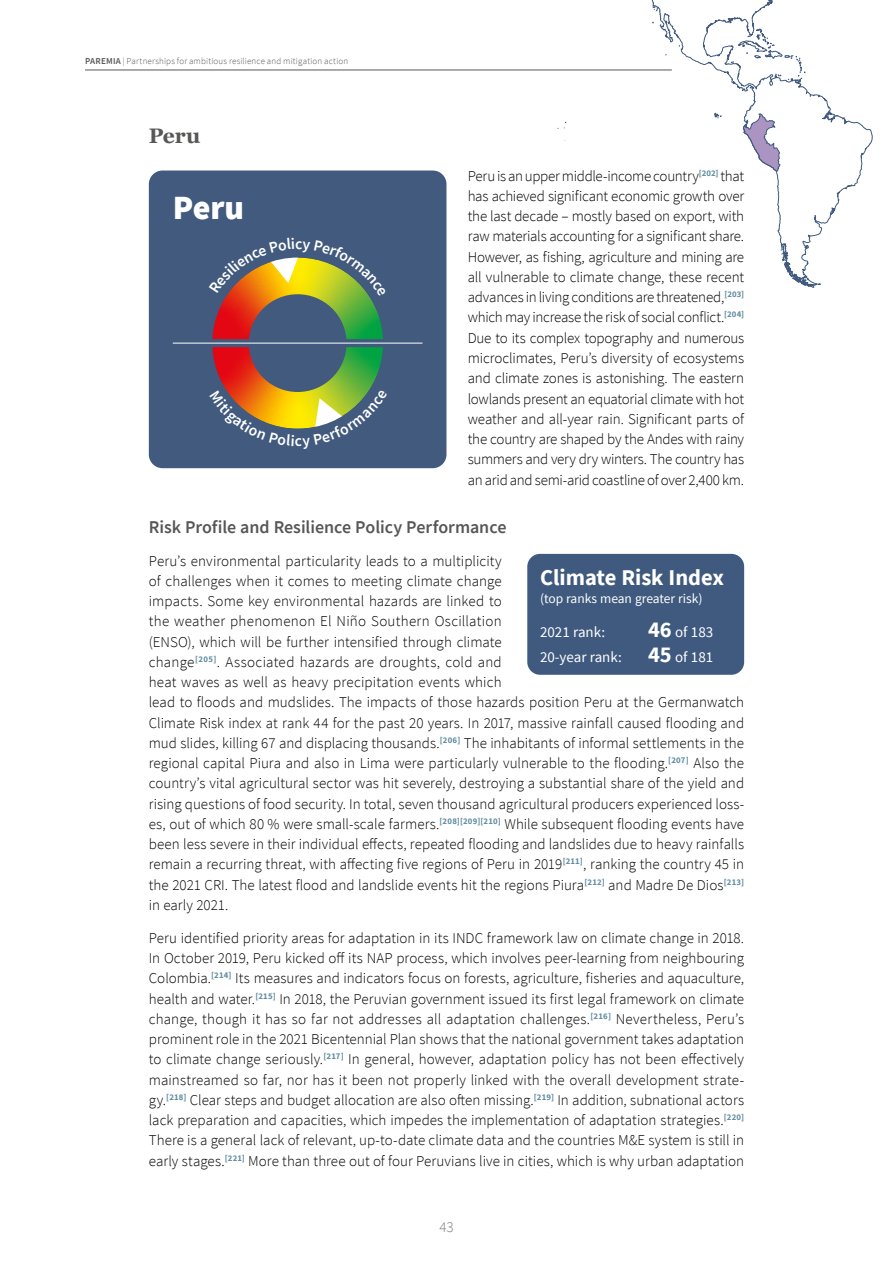
<style>
.page{position:relative;width:893px;height:1263px;background:#fff}
.page>*{position:absolute;margin:0;border:0;box-sizing:border-box;transform-origin:0 0}
.t1{font:900 33.9px "Source Sans Pro";color:#fff}
.t2{font:700 22.5px "Source Sans Pro";color:#fff}
.H3_Georgia{font:700 21px "Georgia";color:#575756}
.H4_Source_Sans_Zwisc{font:600 18px "Source Sans Pro";letter-spacing:-.005em;color:#575756}
.Fließtext_2014{font:300 15px/20.2px "Source Sans Pro";letter-spacing:.005em;color:#000;text-align:justify}
.t3{font:15px "Source Sans Pro";color:#fff}
.t4{font:300 15px "Source Sans Pro";color:#7e7e7d}
.t5{font:13.5px "Source Sans Pro";color:#fff}
.t6{font:300 9px "Source Sans Pro";letter-spacing:.02em;color:#575756}
.s1{font-weight:600}
.s2{font-weight:700;font-size:22.5px}
</style>
<div class="page">
<svg style="left:797px;top:282px;width:24px;height:6px"></svg>
<svg style="left:589px;top:0;width:284px;height:282px"></svg>
<svg style="left:707px;top:16px;width:99px;height:75px"></svg>
<hr style="left:85px;top:70px;width:587px;height:1px;background:#575756">
<div style="left:149px;top:171px;width:297px;height:297px;background:#415a7d;border-radius:14px"></div>
<hr style="left:173px;top:343px;width:249px;height:1px;background:#fff">
<div style="left:527px;top:554px;width:217px;height:121px;background:#3f5a7e;border-radius:13px"></div>
<svg style="left:205px;top:257px;width:185px;height:172px"></svg>
<p class="t6" style="left:85px;top:56px;width:265px"><span class="s1">PAREMIA</span> | Partnerships for ambitious resilience and mitigation action</p>
<p class="H3_Georgia" style="left:149px;top:123px;width:53px">Peru</p>
<p class="Fließtext_2014" style="left:468px;top:166px;width:278px">Peru is an upper middle-income country<sup>[202]</sup> that has achieved significant economic growth over the last decade – mostly based on export, with raw materials accounting for a significant share.<br>However, as fishing, agriculture and mining are all vulnerable to climate change, these recent advances in living conditions are threatened,<sup>[203] </sup>which may increase the risk of social conflict.<sup>[204] </sup>Due to its complex topography and numerous microclimates, Peru’s diversity of ecosystems and climate zones is astonishing. The eastern lowlands present an equatorial climate with hot weather and all-year rain. Significant parts of the country are shaped by the Andes with rainy summers and very dry winters. The country has an arid and semi-arid coastline of over 2,400 km.</p>
<p class="H4_Source_Sans_Zwisc" style="left:149px;top:515px;width:359px">Risk Profile and Resilience Policy Performance</p>
<p class="Fließtext_2014" style="left:149px;top:550px;width:597px;text-align:left">Peru’s environmental particularity leads to a multiplicity<br>of challenges when it comes to meeting climate change<br>impacts. Some key environmental hazards are linked to<br>the weather phenomenon El Niño Southern Oscillation<br>(ENSO), which will be further intensified through climate<br>change<sup>[205]</sup>. Associated hazards are droughts, cold and<br>heat waves as well as heavy precipitation events which<br>lead to floods and mudslides. The impacts of those hazards position Peru at the Germanwatch Climate Risk index at rank 44 for the past 20 years. In 2017, massive rainfall caused flooding and mud slides, killing 67 and displacing thousands.<sup>[206]</sup> The inhabitants of informal settlements in the regional capital Piura and also in Lima were particularly vulnerable to the flooding.<sup>[207]</sup> Also the country’s vital agricultural sector was hit severely, destroying a substantial share of the yield and rising questions of food security. In total, seven thousand agricultural producers experienced loss&shy;es, out of which 80 % were small-scale farmers.<sup>[208][209][210]</sup> While subsequent flooding events have been less severe in their individual effects, repeated flooding and landslides due to heavy rainfalls remain a recurring threat, with affecting five regions of Peru in 2019<sup>[211]</sup>, ranking the country 45 in the 2021 CRI. The latest flood and landslide events hit the regions Piura<sup>[212]</sup> and Madre De Dios<sup>[213] </sup>in early 2021.</p>
<p class="Fließtext_2014" style="left:149px;top:928px;width:597px">Peru identified priority areas for adaptation in its INDC framework law on climate change in 2018.<br>In October 2019, Peru kicked off its NAP process, which involves peer-learning from neighbouring Colombia.<sup>[214]</sup> Its measures and indicators focus on forests, agriculture, fisheries and aquaculture, health and water.<sup>[215]</sup> In 2018, the Peruvian government issued its first legal framework on climate change, though it has so far not addresses all adaptation challenges.<sup>[216]</sup> Nevertheless, Peru’s prominent role in the 2021 Bicentennial Plan shows that the national government takes adaptation to climate change seriously.<sup>[217]</sup> In general, however, adaptation policy has not been effectively mainstreamed so far, nor has it been not properly linked with the overall development strate&shy;gy.<sup>[218]</sup> Clear steps and budget allocation are also often missing.<sup>[219]</sup> In addition, subnational actors lack preparation and capacities, which impedes the implementation of adaptation strategies.<sup>[220] </sup>There is a general lack of relevant, up-to-date climate data and the countries M&amp;E system is still in early stages.<sup>[221]</sup> More than three out of four Peruvians live in cities, which is why urban adaptation</p>
<p class="t1" style="left:173px;top:184px;width:73px">Peru</p>
<p class="t2" style="left:540px;top:562px;width:185px">Climate Risk Index</p>
<p class="t5" style="left:540px;top:590px;width:164px">(top ranks mean greater risk)</p>
<p class="t3" style="left:540px;top:622px;width:67px">2021 rank:</p>
<p class="t3" style="left:648px;top:622px;width:67px"><span class="s2">46</span> of 183</p>
<p class="t3" style="left:540px;top:647px;width:175px">20-year rank: <span class="s2">45</span> of 181</p>
<p class="t4" style="left:439px;top:1217px;width:16px">43</p>
</div>
